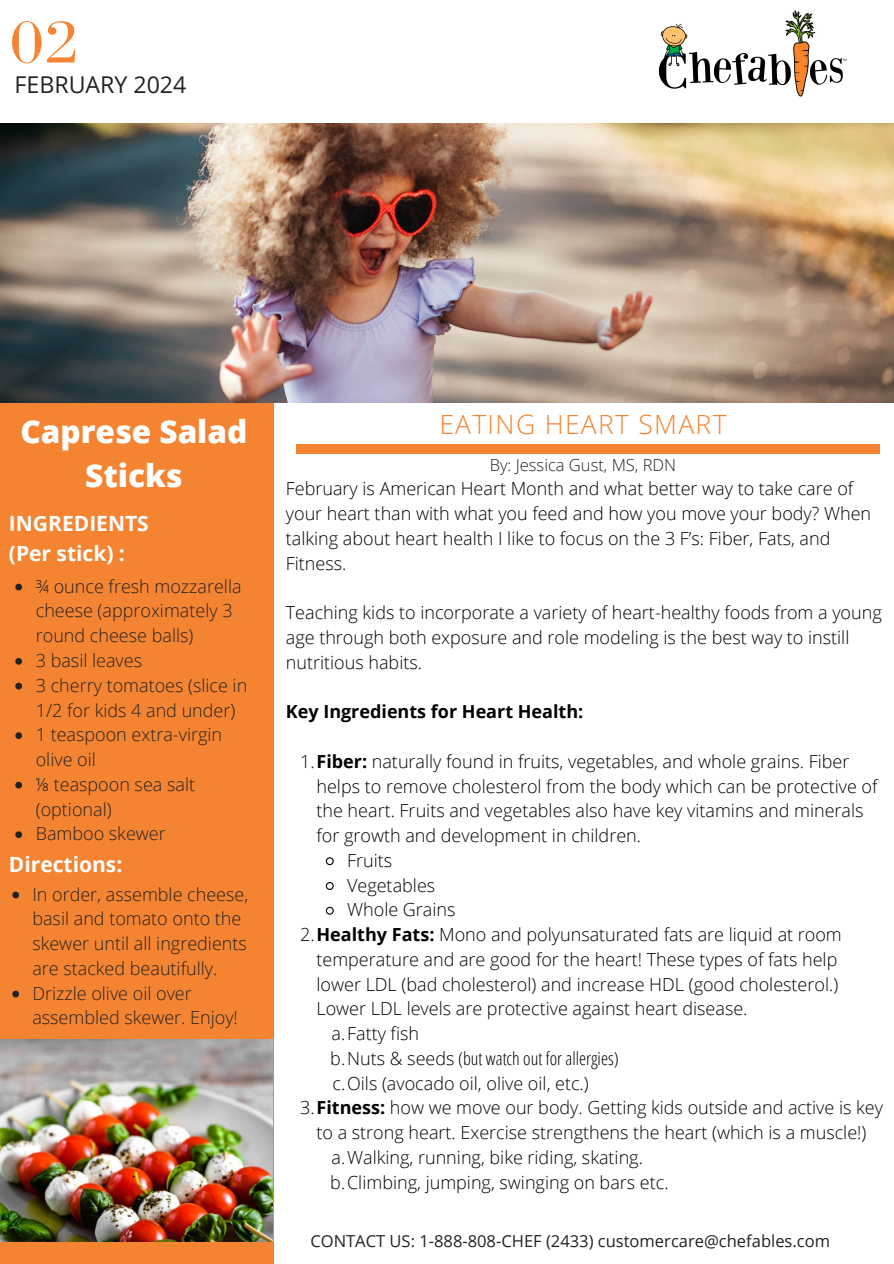
<style>
.page{position:relative;width:894px;height:1264px;background:#fff}
.page>*{position:absolute;margin:0;border:0;box-sizing:border-box;transform-origin:0 0}
.t1{font:61.65px "Bodoni FLF";color:#f58432}
.t2{font:800 31.5px/43.8px "Open Sans";color:#fff;text-align:center}
.t3{font:300 26.4px "Open Sans";letter-spacing:.05em;color:#f58432}
.t4{font:23.1px "Open Sans";color:#222}
.t5{font:700 21px "Open Sans";color:#fff}
.t6{font:300 18px/24.8px "Open Sans";color:#000}
.t7{font:300 18px/24.8px "Open Sans";color:#222}
.t8{font:700 18px "Open Sans";color:#000}
.t9{font:16.5px "Open Sans";color:#222}
.t10{font:300 16.5px "Open Sans";color:#222}
.s1{font-weight:700}
.s2{font-stretch:condensed}
</style>
<div class="page">
<div style="left:0;top:371px;width:273px;height:892px;background:#f58432"></div>
<img style="left:0;top:123px;width:893px;height:279px">
<img style="left:658px;top:10px;width:189px;height:87px">
<div style="left:296px;top:444px;width:584px;height:9px;background:#f58432"></div>
<img style="left:0;top:1039px;width:272px;height:202px">
<svg style="left:325px;top:857px;width:9px;height:9px"></svg>
<svg style="left:325px;top:882px;width:9px;height:8px"></svg>
<svg style="left:325px;top:906px;width:9px;height:9px"></svg>
<svg style="left:15px;top:583px;width:7px;height:7px"></svg>
<svg style="left:15px;top:658px;width:7px;height:6px"></svg>
<svg style="left:15px;top:682px;width:7px;height:7px"></svg>
<svg style="left:15px;top:732px;width:7px;height:7px"></svg>
<svg style="left:15px;top:781px;width:7px;height:7px"></svg>
<svg style="left:15px;top:831px;width:7px;height:7px"></svg>
<svg style="left:12px;top:891px;width:7px;height:7px"></svg>
<svg style="left:12px;top:990px;width:7px;height:7px"></svg>
<p class="t1" style="left:10px;top:9px;width:69px">02</p>
<p class="t4" style="left:15px;top:68px;width:173px">FEBRUARY 2024</p>
<p class="t2" style="left:20px;top:409px;width:228px">Caprese Salad<br>Sticks</p>
<p class="t5" style="left:9px;top:509px;width:141px">INGREDIENTS</p>
<p class="t5" style="left:9px;top:538px;width:117px">(Per stick) :</p>
<p class="t7" style="left:36px;top:573px;width:207px">¾ ounce fresh mozzarella cheese (approximately 3 round cheese balls)</p>
<p class="t7" style="left:36px;top:647px;width:108px">3 basil leaves</p>
<p class="t7" style="left:36px;top:672px;width:213px">3 cherry tomatoes (slice in<br>1/2 for kids 4 and under)</p>
<p class="t7" style="left:36px;top:722px;width:188px">1 teaspoon extra-virgin olive oil</p>
<p class="t7" style="left:36px;top:771px;width:161px">⅛ teaspoon sea salt (optional)</p>
<p class="t7" style="left:36px;top:821px;width:131px">Bamboo skewer</p>
<p class="t5" style="left:9px;top:850px;width:115px">Directions:</p>
<p class="t7" style="left:32px;top:881px;width:217px">In order, assemble cheese, basil and tomato onto the skewer until all ingredients are stacked beautifully.</p>
<p class="t7" style="left:32px;top:980px;width:207px">Drizzle olive oil over assembled skewer. Enjoy!</p>
<p class="t3" style="left:439px;top:406px;width:288px">EATING HEART SMART</p>
<p class="t10" style="left:489px;top:453px;width:188px">By: Jessica Gust, MS, RDN</p>
<p class="t6" style="left:286px;top:476px;width:586px">February is American Heart Month and what better way to take care of your heart than with what you feed and how you move your body? When talking about heart health I like to focus on the 3 F’s: Fiber, Fats, and Fitness.</p>
<p class="t6" style="left:286px;top:600px;width:597px">Teaching kids to incorporate a variety of heart-healthy foods from a young age through both exposure and role modeling is the best way to instill nutritious habits.</p>
<p class="t8" style="left:286px;top:699px;width:299px">Key Ingredients for Heart Health:</p>
<p class="t6" style="left:316px;top:748px;width:562px;text-indent:-16px">1.<span class="s1">Fiber:</span> naturally found in fruits, vegetables, and whole grains. Fiber helps to remove cholesterol from the body which can be protective of the heart. Fruits and vegetables also have key vitamins and minerals for growth and development in children.</p>
<p class="t6" style="left:347px;top:847px;width:47px">Fruits</p>
<p class="t6" style="left:347px;top:872px;width:90px">Vegetables</p>
<p class="t6" style="left:347px;top:897px;width:110px">Whole Grains</p>
<p class="t6" style="left:316px;top:921px;width:526px;text-indent:-16px">2.<span class="s1">Healthy Fats:</span> Mono and polyunsaturated fats are liquid at room temperature and are good for the heart! These types of fats help lower LDL (bad cholesterol) and increase HDL (good cholesterol.)<br>Lower LDL levels are protective against heart disease.</p>
<p class="t6" style="left:330px;top:1020px;width:290px">a.Fatty fish<br>b.Nuts &amp; seeds <span class="s2">(but watch out for allergies) </span>c.Oils (avocado oil, olive oil, etc.)</p>
<p class="t6" style="left:300px;top:1095px;width:584px;text-align:center">3.<span class="s1">Fitness:</span> how we move our body. Getting kids outside and active is key to a strong heart. Exercise strengthens the heart (which is a muscle!)</p>
<p class="t6" style="left:331px;top:1144px;width:313px">a.Walking, running, bike riding, skating.</p>
<p class="t6" style="left:330px;top:1169px;width:340px">b.Climbing, jumping, swinging on bars etc.</p>
<p class="t9" style="left:310px;top:1229px;width:521px">CONTACT US: 1-888-808-CHEF (2433) customercare@chefables.com</p>
</div>
